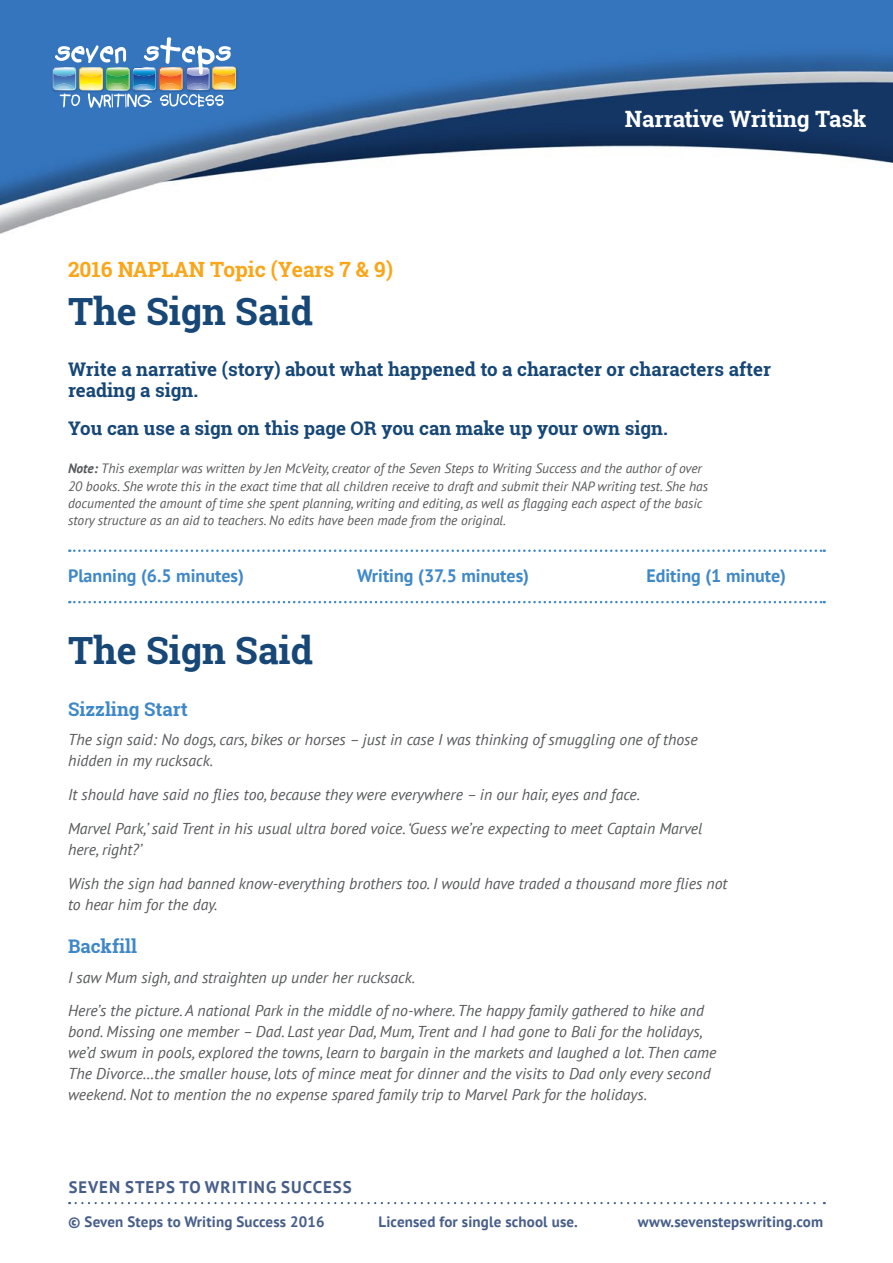
<style>
.page{position:relative;width:893px;height:1263px;background:#fff}
.page>*{position:absolute;margin:0;border:0;box-sizing:border-box;transform-origin:0 0}
.t1{font:700 37.5px "Roboto Slab";color:#164777}
.t2{font:700 22.5px "Roboto Slab";letter-spacing:-.005em;color:#fff}
.t3{font:700 21px "Roboto Slab";color:#faa61a}
.t4{font:700 18.75px/21px "Roboto Slab";color:#164777}
.t5{font:700 18.75px "Roboto Slab";color:#3f88c8}
.t6{font:700 18px "PT Sans";color:#3f88c8}
.t7{font:700 16.8px "PT Sans";letter-spacing:.06em;color:#475e89}
.t8{font:italic 15.75px/21px "PT Sans";color:#58595b}
.t9{font:700 15px "PT Sans";letter-spacing:.01em;color:#475e89}
.t10{font:italic 13.5px/17.2px "PT Sans";color:#58595b}
.s1{font-weight:700}
.s2{font-size:16.5px}
</style>
<div class="page">
<img style="left:0;top:0;width:893px;height:1205px">
<img style="left:52px;top:37px;width:184px;height:71px">
<svg style="left:76px;top:1202px;width:749px;height:2px"></svg>
<svg style="left:69px;top:549px;width:756px;height:3px"></svg>
<svg style="left:69px;top:601px;width:756px;height:2px"></svg>
<h2 class="t2" style="left:625px;top:103px;width:243px">Narrative Writing Task</h2>
<h3 class="t3" style="left:68px;top:255px;width:327px">2016 NAPLAN Topic (Years 7 &amp; 9)</h3>
<h1 class="t1" style="left:68px;top:286px;width:246px">The Sign Said</h1>
<p class="t4" style="left:68px;top:358px;width:704px">Write a narrative (story) about what happened to a character or characters after reading a sign.</p>
<p class="t4" style="left:68px;top:417px;width:601px">You can use a sign on this page OR you can make up your own sign.</p>
<p class="t10" style="left:68px;top:460px;width:642px"><span class="s1">Note:</span> This exemplar was written by Jen McVeity, creator of the Seven Steps to Writing Success and the author of over 20 books. She wrote this in the exact time that all children receive to draft and submit their NAP writing test. She has documented the amount of time she spent planning, writing and editing, as well as flagging each aspect of the basic story structure as an aid to teachers. No edits have been made from the original.</p>
<p class="t6" style="left:68px;top:563px;width:177px">Planning (6.5 minutes)</p>
<p class="t6" style="left:357px;top:563px;width:173px">Writing (37.5 minutes)</p>
<p class="t6" style="left:646px;top:563px;width:141px">Editing (1 minute)</p>
<h1 class="t1" style="left:68px;top:624px;width:246px">The Sign Said</h1>
<p class="t5" style="left:68px;top:696px;width:121px">Sizzling Start</p>
<p class="t8" style="left:68px;top:729px;width:631px">The sign said: No dogs, cars, bikes or horses – just in case I was thinking of smuggling one of those hidden in my rucksack.</p>
<p class="t8" style="left:68px;top:777px;width:636px;line-height:33.8px">It should have said no flies too, because they were everywhere – in our hair, eyes and face.<br>Marvel Park,’ said Trent in his usual ultra bored voice. ‘Guess we’re expecting to meet Captain Marvel</p>
<p class="t8" style="left:68px;top:832px;width:661px;line-height:33.8px">here, right?’<br>Wish the sign had banned know-everything brothers too. I would have traded a thousand more flies not</p>
<p class="t8" style="left:68px;top:893px;width:151px">to hear him for the day.</p>
<p class="t5" style="left:68px;top:933px;width:70px">Backfill</p>
<p class="t8" style="left:68px;top:960px;width:637px;line-height:33.8px">I saw Mum sigh, and straighten up under her rucksack.<br>Here’s the picture. A national Park in the middle of no-where. The happy family gathered to hike and</p>
<p class="t8" style="left:68px;top:1021px;width:650px">bond. Missing one member – Dad. Last year Dad, Mum, Trent and I had gone to Bali for the holidays, we’d swum in pools, explored the towns, learn to bargain in the markets and laughed a lot. Then came The Divorce…the smaller house, lots of mince meat for dinner and the visits to Dad only every second weekend. Not to mention the no expense spared family trip to Marvel Park for the holidays.</p>
<p class="t7" style="left:69px;top:1175px;width:275px"><span class="s2">Se</span>ven Steps to Writing Success</p>
<p class="t9" style="left:68px;top:1212px;width:258px">© Seven Steps to Writing Success 2016</p>
<p class="t9" style="left:379px;top:1212px;width:201px">Licensed for single school use.</p>
<p class="t9" style="left:638px;top:1212px;width:187px">www.sevenstepswriting.com</p>
</div>
